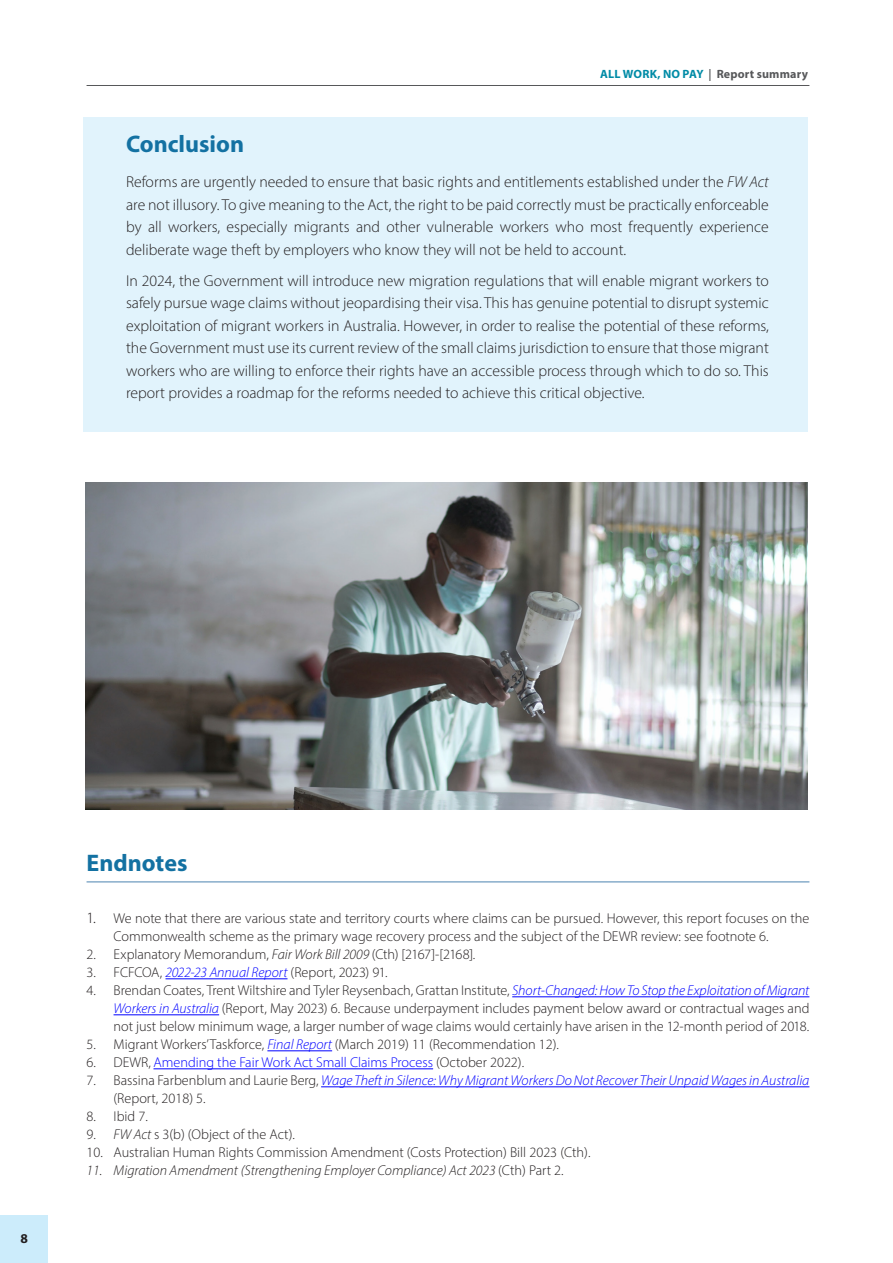
<style>
.page{position:relative;width:893px;height:1263px;background:#fff}
.page>*{position:absolute;margin:0;border:0;box-sizing:border-box;transform-origin:0 0}
.Main_brice_blue_heading{font:700 24px "Myriad Pro";color:#1371a2}
.t1{font:300 15.75px/22.5px "Myriad Pro";color:#231f20;text-align:justify}
.t2{font:300 14.25px/18px "Myriad Pro";color:#231f20}
.t3{font:italic 300 14.25px/18px "Myriad Pro";color:#00f}
.t4{font:italic 300 14.25px "Myriad Pro";color:#231f20}
.t5{font:300 14.25px "Myriad Pro";color:#00f}
.t6{font:700 13.5px "Myriad Pro";color:#231f20}
.t7{font:700 12px "Myriad Pro";letter-spacing:.015em;color:#008ba6}
.s1{font-weight:600;color:#57585a}
.s2{color:#57585a}
.s3{font-style:italic}
.s4{font-size:15.75px}
.s5{font-style:italic;color:#00f}
.s6{color:#231f20}
.s7{font-style:normal;color:#231f20}
.s8{font-style:normal}
</style>
<div class="page">
<div style="left:0;top:1215px;width:48px;height:48px;background:#ccecfb"></div>
<hr style="left:87px;top:85px;width:722px;height:1px;background:#57585a">
<hr style="left:165px;top:978px;width:123px;height:1px;background:#00f">
<hr style="left:512px;top:996px;width:297px;height:1px;background:#00f">
<hr style="left:114px;top:1014px;width:105px;height:1px;background:#00f">
<hr style="left:267px;top:1050px;width:65px;height:1px;background:#00f">
<hr style="left:153px;top:1068px;width:280px;height:1px;background:#00f">
<hr style="left:321px;top:1086px;width:488px;height:1px;background:#00f">
<hr style="left:87px;top:881px;width:722px;height:1px;background:#4c84b0">
<div style="left:84px;top:117px;width:724px;height:314px;background:#e1f3fc"></div>
<img style="left:85px;top:482px;width:723px;height:327px">
<p class="t7" style="left:600px;top:66px;width:209px">ALL WORK, NO PAY <span class="s1">|</span> <span class="s2">Report summary</span></p>
<p class="Main_brice_blue_heading" style="left:126px;top:128px;width:120px">Conclusion</p>
<p class="t1" style="left:126px;top:171px;width:644px">Reforms are urgently needed to ensure that basic rights and entitlements established under the <span class="s3">FW Act </span>are not illusory. To give meaning to the Act, the right to be paid correctly must be practically enforceable by all workers, especially migrants and other vulnerable workers who most frequently experience deliberate wage theft by employers who know they will not be held to account.</p>
<p class="t1" style="left:126px;top:269px;width:644px">In 2024, the Government will introduce new migration regulations that will enable migrant workers to safely pursue wage claims without jeopardising their visa. This has genuine potential to disrupt systemic exploitation of migrant workers in Australia. However, in order to realise the potential of these reforms, the Government must use its current review of the small claims jurisdiction to ensure that those migrant workers who are willing to enforce their rights have an accessible process through which to do so. This report provides a roadmap for the reforms needed to achieve this critical objective.</p>
<p class="t6" style="left:20px;top:1229px;width:9px">8</p>
<p class="Main_brice_blue_heading" style="left:87px;top:848px;width:102px">Endnotes</p>
<p class="t2" style="left:114px;top:909px;width:697px;text-indent:-27px"><span class="s4">1.</span> We note that there are various state and territory courts where claims can be pursued. However, this report focuses on the<br>Commonwealth scheme as the primary wage recovery process and the subject of the DEWR review: see footnote 6.</p>
<p class="t2" style="left:87px;top:945px;width:390px">2. Explanatory Memorandum, <span class="s3">Fair Work Bill 2009</span> (Cth) [2167]-[2168].</p>
<p class="t2" style="left:87px;top:963px;width:302px">3. FCFCOA, <span class="s5">2022-23 Annual Report</span> (Report, 2023) 91.</p>
<p class="t2" style="left:114px;top:981px;width:697px;text-align:justify;text-indent:-27px">4. Brendan Coates, Trent Wiltshire and Tyler Reysenbach, Grattan Institute, <span class="s5">Short-Changed: How To Stop the Exploitation of Migrant Workers in Australia</span> (Report, May 2023) 6. Because underpayment includes payment below award or contractual wages and not just below minimum wage, a larger number of wage claims would certainly have arisen in the 12-month period of 2018.</p>
<p class="t2" style="left:87px;top:1035px;width:474px">5. Migrant Workers’ Taskforce, <span class="s5">Final Report</span> (March 2019) 11 (Recommendation 12).</p>
<p class="t5" style="left:87px;top:1054px;width:439px"><span class="s6">6. DEWR,</span> Amending the Fair Work Act Small Claims Process <span class="s6">(October 2022).</span></p>
<p class="t3" style="left:114px;top:1071px;width:697px;text-indent:-27px"><span class="s7">7. Bassina Farbenblum and Laurie Berg,</span> Wage Theft in Silence: Why Migrant Workers Do Not Recover Their Unpaid Wages in Australia <span class="s7">(Report, 2018) 5.</span></p>
<p class="t2" style="left:87px;top:1107px;width:63px">8. Ibid 7.</p>
<p class="t2" style="left:87px;top:1125px;width:210px">9. <span class="s3">FW Act</span> s 3(b) (Object of the Act).</p>
<p class="t2" style="left:87px;top:1143px;width:505px">10. Australian Human Rights Commission Amendment (Costs Protection) Bill 2023 (Cth).</p>
<p class="t4" style="left:87px;top:1162px;width:479px">11. Migration Amendment (Strengthening Employer Compliance) Act 2023 <span class="s8">(Cth) Part 2.</span></p>
</div>
